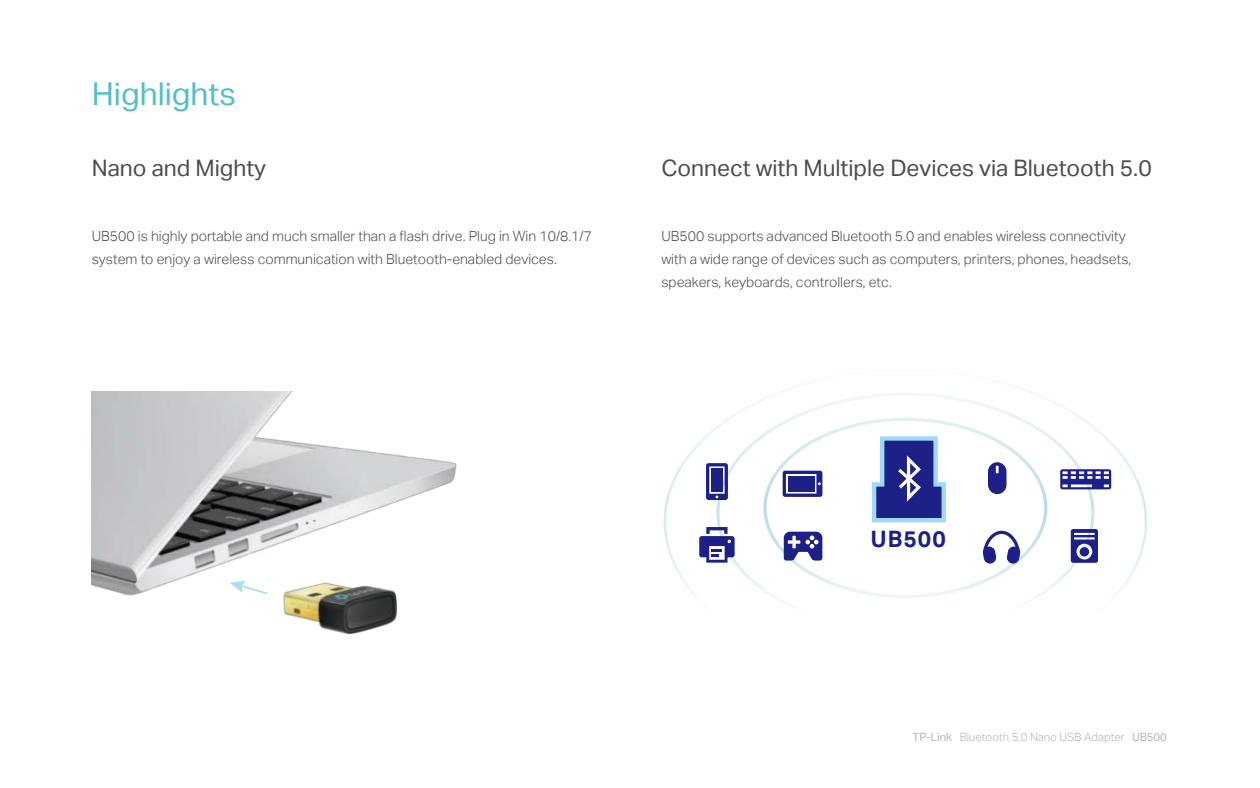
<style>
.page{position:relative;width:1260px;height:788px;background:#fff}
.page>*{position:absolute;margin:0;border:0;box-sizing:border-box;transform-origin:0 0}
.t1{font:31.5px "TP Link Aktiv Regular";color:#51beca}
.t2{font:22.75px "TP Link Aktiv Regular";color:#4d4d4d}
.t3{font:22.66px "TP Link Aktiv Bold";letter-spacing:.05em;color:#1d2087}
.t4{font:14px/22.8px "TP Link Aktiv Light";color:#4d4d4d}
.t5{font:11.38px "TP Link Aktiv Light";color:#b5b5b5}
.s1{font-family:"TP Link Aktiv Regular"}
.s2{font-family:"TP Link Aktiv Regular";font-size:11.2px}
</style>
<div class="page">
<div style="left:820px;top:444px;width:170px;height:109px;border:4px solid #fff;border-radius:50%"></div>
<svg style="left:706px;top:463px;width:22px;height:37px"></svg>
<svg style="left:783px;top:470px;width:39px;height:27px"></svg>
<div style="left:788px;top:476px;width:26px;height:15px;background:#1d2087"></div>
<svg style="left:988px;top:462px;width:18px;height:32px"></svg>
<svg style="left:784px;top:531px;width:38px;height:29px"></svg>
<svg style="left:699px;top:527px;width:36px;height:35px"></svg>
<svg style="left:982px;top:530px;width:41px;height:36px"></svg>
<svg style="left:1071px;top:529px;width:27px;height:33px"></svg>
<svg style="left:1060px;top:469px;width:51px;height:20px"></svg>
<svg style="left:870px;top:436px;width:78px;height:87px"></svg>
<img style="left:92px;top:391px;width:365px;height:205px">
<img style="left:254px;top:554px;width:172px;height:81px">
<svg style="left:230px;top:580px;width:40px;height:15px"></svg>
<h1 class="t1" style="left:92px;top:82px;width:146px">Highlights</h1>
<h2 class="t2" style="left:92px;top:158px;width:176px">Nano and Mighty</h2>
<p class="t4" style="left:92px;top:225px;width:502px">UB500 is highly portable and much smaller than a flash drive. Plug in Win 10/8.1/7 system to enjoy a wireless communication with Bluetooth-enabled devices.</p>
<h2 class="t2" style="left:661px;top:158px;width:492px">Connect with Multiple Devices via Bluetooth 5.0</h2>
<p class="t4" style="left:661px;top:226px;width:472px">UB500 supports advanced Bluetooth 5.0 and enables wireless connectivity with a wide range of devices such as computers, printers, phones, headsets, speakers, keyboards, controllers, etc.</p>
<h3 class="t3" style="left:871px;top:526px;width:77px">UB500</h3>
<p class="t5" style="left:913px;top:732px;width:256px"><span class="s1">TP-Link</span> Bluetooth 5.0 Nano USB Adapter <span class="s2">UB500</span></p>
</div>
